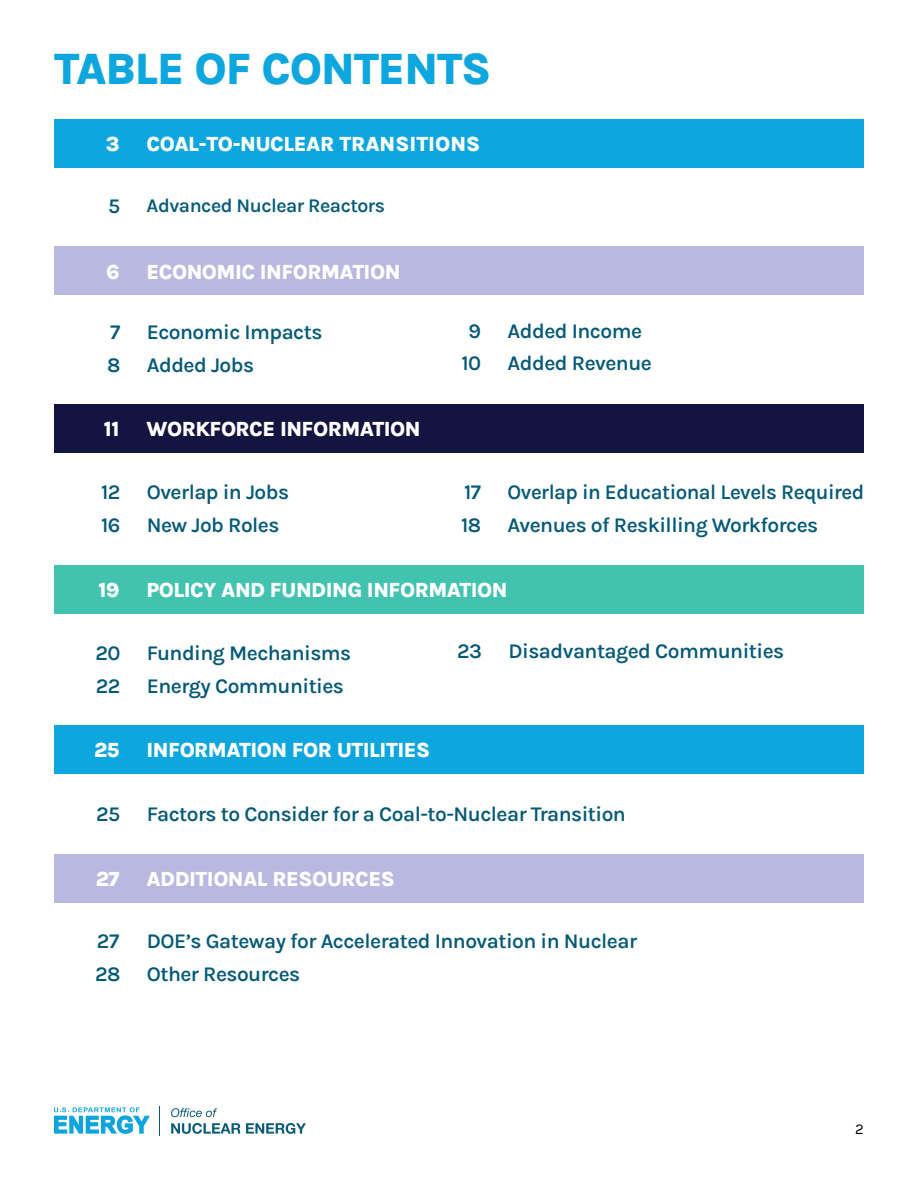
<style>
.page{position:relative;width:918px;height:1188px;background:#fff}
.page>*{position:absolute;margin:0;border:0;box-sizing:border-box;transform-origin:0 0}
.t1{font:800 45px "Karla";letter-spacing:-.025em;color:#0da6de}
.t2{font:600 21px "Karla";letter-spacing:-.025em;color:#055978}
.t3{font:800 21px "Karla";letter-spacing:-.025em;color:#fff}
.t4{font:600 19.5px "Karla";letter-spacing:-.025em;color:#055978}
.t5{font:15px "Karla";color:#000}
</style>
<div class="page">
<svg style="left:54px;top:1107px;width:96px;height:27px"></svg>
<hr style="left:159px;top:1106px;width:1px;height:30px;background:#0a5a79">
<svg style="left:171px;top:1108px;width:46px;height:9px"></svg>
<svg style="left:171px;top:1123px;width:69px;height:11px"></svg>
<svg style="left:246px;top:1123px;width:60px;height:11px"></svg>
<div style="left:54px;top:119px;width:810px;height:49px;background:#0da6de"></div>
<div style="left:54px;top:246px;width:810px;height:49px;background:#b8b8e0"></div>
<div style="left:54px;top:404px;width:810px;height:49px;background:#141440"></div>
<div style="left:54px;top:565px;width:810px;height:49px;background:#41c3b0"></div>
<div style="left:54px;top:726px;width:810px;height:48px;background:#0da6de"></div>
<div style="left:54px;top:854px;width:810px;height:49px;background:#b8b8e0"></div>
<h1 class="t1" style="left:54px;top:38px;width:439px">TABLE OF CONTENTS</h1>
<p class="t3" style="left:106px;top:129px;width:15px">3</p>
<p class="t3" style="left:147px;top:129px;width:335px">COAL-TO-NUCLEAR TRANSITIONS</p>
<p class="t2" style="left:108px;top:192px;width:14px">5</p>
<p class="t4" style="left:147px;top:193px;width:240px">Advanced Nuclear Reactors</p>
<p class="t3" style="left:106px;top:257px;width:15px">6</p>
<p class="t3" style="left:147px;top:257px;width:255px">ECONOMIC INFORMATION</p>
<p class="t2" style="left:110px;top:319px;width:12px">7</p>
<p class="t2" style="left:147px;top:319px;width:177px">Economic Impacts</p>
<p class="t2" style="left:107px;top:351px;width:15px">8</p>
<p class="t2" style="left:147px;top:351px;width:109px">Added Jobs</p>
<p class="t3" style="left:104px;top:415px;width:17px">11</p>
<p class="t3" style="left:147px;top:415px;width:276px">WORKFORCE INFORMATION</p>
<p class="t2" style="left:101px;top:478px;width:21px">12</p>
<p class="t2" style="left:147px;top:478px;width:144px">Overlap in Jobs</p>
<p class="t2" style="left:101px;top:511px;width:21px">16</p>
<p class="t2" style="left:147px;top:511px;width:134px">New Job Roles</p>
<p class="t2" style="left:469px;top:317px;width:14px">9</p>
<p class="t2" style="left:508px;top:317px;width:136px">Added Income</p>
<p class="t2" style="left:461px;top:349px;width:21px">10</p>
<p class="t2" style="left:508px;top:349px;width:146px">Added Revenue</p>
<p class="t2" style="left:464px;top:478px;width:19px">17</p>
<p class="t2" style="left:508px;top:478px;width:358px">Overlap in Educational Levels Required</p>
<p class="t2" style="left:461px;top:511px;width:22px">18</p>
<p class="t2" style="left:508px;top:511px;width:312px">Avenues of Reskilling Workforces</p>
<p class="t3" style="left:99px;top:575px;width:22px">19</p>
<p class="t3" style="left:147px;top:575px;width:363px">POLICY AND FUNDING INFORMATION</p>
<p class="t2" style="left:96px;top:639px;width:27px">20</p>
<p class="t2" style="left:147px;top:639px;width:206px">Funding Mechanisms</p>
<p class="t2" style="left:457px;top:638px;width:26px">23</p>
<p class="t2" style="left:509px;top:638px;width:277px">Disadvantaged Communities</p>
<p class="t2" style="left:96px;top:672px;width:26px">22</p>
<p class="t2" style="left:147px;top:672px;width:199px">Energy Communities</p>
<p class="t3" style="left:94px;top:735px;width:27px">25</p>
<p class="t3" style="left:147px;top:735px;width:285px">INFORMATION FOR UTILITIES</p>
<p class="t2" style="left:96px;top:800px;width:26px">25</p>
<p class="t2" style="left:147px;top:800px;width:481px">Factors to Consider for a Coal-to-Nuclear Transition</p>
<p class="t3" style="left:96px;top:865px;width:25px">27</p>
<p class="t3" style="left:147px;top:865px;width:250px">ADDITIONAL RESOURCES</p>
<p class="t2" style="left:97px;top:927px;width:24px">27</p>
<p class="t2" style="left:147px;top:927px;width:492px">DOE’s Gateway for Accelerated Innovation in Nuclear</p>
<p class="t2" style="left:95px;top:960px;width:27px">28</p>
<p class="t2" style="left:147px;top:960px;width:155px">Other Resources</p>
<p class="t5" style="left:855px;top:1119px;width:10px">2</p>
</div>
